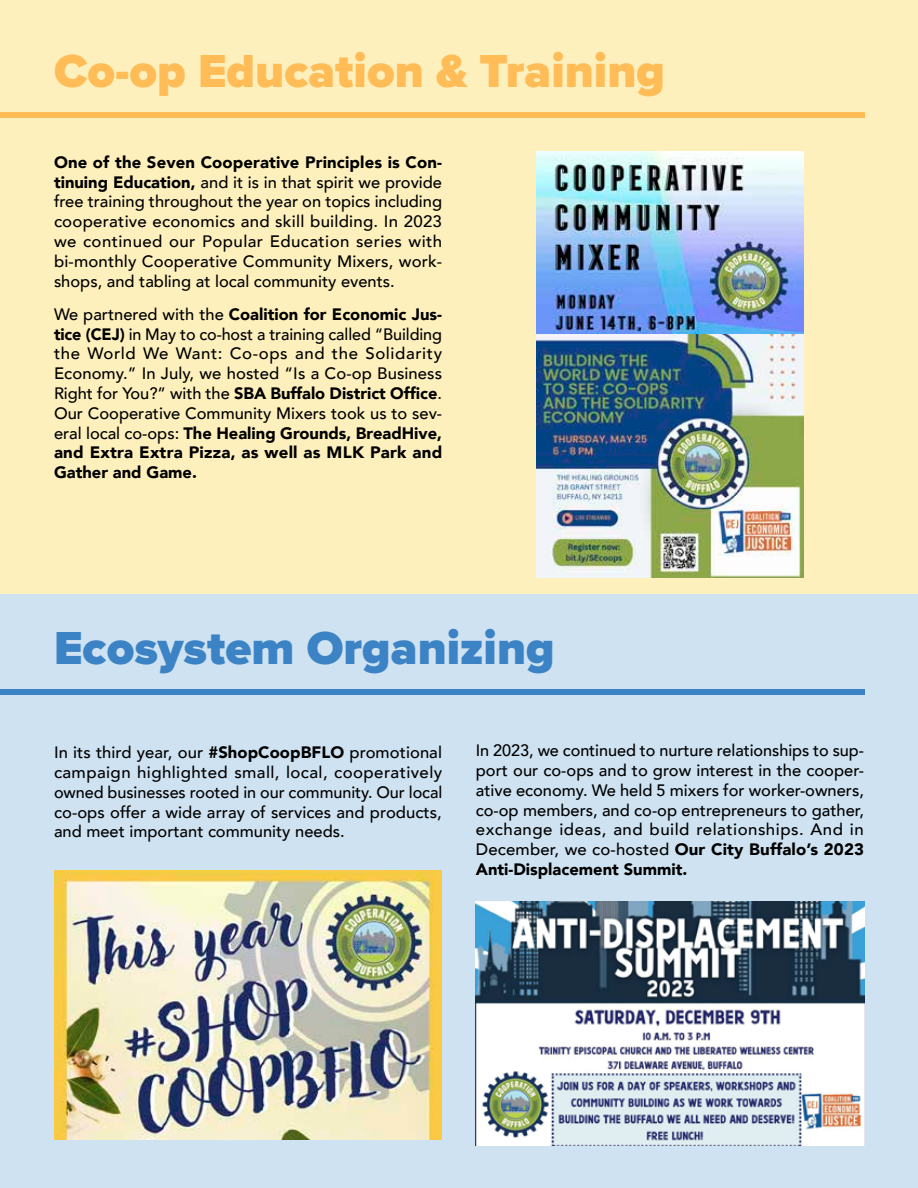
<style>
.page{position:relative;width:918px;height:1188px;background:#fef0bd}
.page>*{position:absolute;margin:0;border:0;box-sizing:border-box;transform-origin:0 0}
.t1{font:900 48px "Proxima Nova";color:#ffbc57}
.t2{font:900 48px "Proxima Nova";color:#3b83c4}
.t3{font:500 16.5px/19.8px "Avenir";color:#000;text-align:justify}
.s1{font-weight:900}
</style>
<div class="page">
<div style="left:0;top:112px;width:865px;height:6px;background:#ffbc57"></div>
<div style="left:0;top:594px;width:918px;height:594px;background:#cee2f1"></div>
<img style="left:536px;top:151px;width:268px;height:183px">
<img style="left:54px;top:871px;width:388px;height:268px">
<img style="left:536px;top:334px;width:268px;height:244px">
<img style="left:476px;top:902px;width:389px;height:243px">
<div style="left:0;top:689px;width:865px;height:6px;background:#3b83c4"></div>
<h1 class="t1" style="left:54px;top:36px;width:613px">Co-op Education &amp; Training</h1>
<p class="t3" style="left:54px;top:151px;width:390px"><span class="s1">One of the Seven Cooperative Principles is Con&shy;tinuing Education,</span> and it is in that spirit we provide free training throughout the year on topics including cooperative economics and skill building. In 2023 we continued our Popular Education series with bi-monthly Cooperative Community Mixers, work&shy;shops, and tabling at local community events.</p>
<p class="t3" style="left:54px;top:303px;width:390px">We partnered with the <span class="s1">Coalition for Economic Jus&shy;tice (CEJ)</span> in May to co-host a training called “Building the World We Want: Co-ops and the Solidarity Economy.” In July, we hosted “Is a Co-op Business Right for You?” with the <span class="s1">SBA Buffalo District Office</span>.<br>Our Cooperative Community Mixers took us to sev&shy;eral local co-ops: <span class="s1">The Healing Grounds, BreadHive, and Extra Extra Pizza, as well as MLK Park and Gather and Game.</span></p>
<h1 class="t2" style="left:54px;top:613px;width:502px">Ecosystem Organizing</h1>
<p class="t3" style="left:54px;top:742px;width:390px">In its third year, our <span class="s1">#ShopCoopBFLO</span> promotional campaign highlighted small, local, cooperatively owned businesses rooted in our community. Our local co-ops offer a wide array of services and products, and meet important community needs.</p>
<p class="t3" style="left:476px;top:740px;width:390px">In 2023, we continued to nurture relationships to sup&shy;port our co-ops and to grow interest in the cooper&shy;ative economy. We held 5 mixers for worker-owners, co-op members, and co-op entrepreneurs to gather, exchange ideas, and build relationships. And in December, we co-hosted <span class="s1">Our City Buffalo’s 2023<br>Anti-Displacement Summit.</span></p>
</div>
